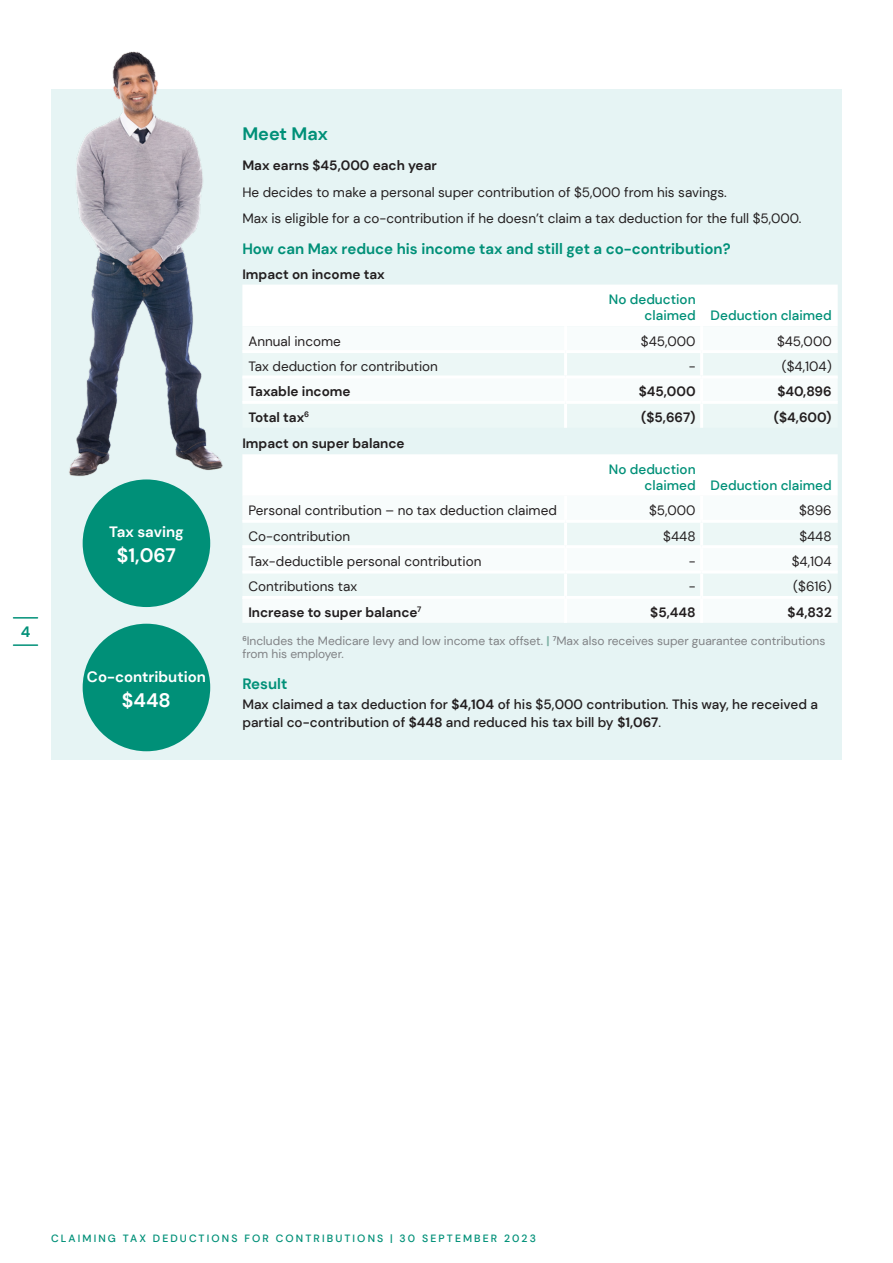
<style>
.page{position:relative;width:893px;height:1263px;background:#fff}
.page>*{position:absolute;margin:0;border:0;box-sizing:border-box;transform-origin:0 0}
.Example_circles{font:700 19.5px "DM Sans";color:#fff}
.Heads{font:700 18px "DM Sans";color:#009078}
.Subheads{font:700 15px "DM Sans";color:#009078}
.Example_circles-2{font:700 15px "DM Sans";color:#fff}
.Table_Copy{font:13.5px "DM Sans";color:#231f20}
.Body{font:13.5px "DM Sans";color:#231f20}
.Body-2{font:500 13.5px/18px "DM Sans";color:#231f20}
.Table_Copy-2{font:700 13.5px "DM Sans";color:#231f20}
.Table_header{font:500 13.5px/16.2px "DM Sans";color:#009078;text-align:right}
.Subheads_2{font:700 13.5px "DM Sans";color:#231f20}
.Disclaimer{font:12px/13.5px "DM Sans";color:#808285}
.t1{font:500 10.5px "DM Sans";letter-spacing:.2em;color:#009078}
.s1{font-weight:700;color:#7db1a4}
.s2{font-weight:700}
.s3{font-weight:400}
</style>
<div class="page">
<hr style="left:14px;top:617px;width:24px;height:2px;background:#009078">
<hr style="left:14px;top:644px;width:24px;height:2px;background:#009078">
<div style="left:51px;top:89px;width:791px;height:671px;background:#e6f4f4"></div>
<div style="left:242px;top:285px;width:596px;height:41px;background:#fff"></div>
<div style="left:242px;top:326px;width:596px;height:24px;background:#f8fcfc"></div>
<div style="left:242px;top:378px;width:596px;height:23px;background:#f8fcfc"></div>
<hr style="left:564px;top:326px;width:3px;height:24px;background:#fff">
<hr style="left:700px;top:326px;width:3px;height:24px;background:#fff">
<hr style="left:242px;top:350px;width:324px;height:3px;background:#fff">
<hr style="left:566px;top:350px;width:136px;height:3px;background:#fff">
<hr style="left:564px;top:353px;width:3px;height:22px;background:#fff">
<hr style="left:702px;top:350px;width:136px;height:3px;background:#fff">
<hr style="left:700px;top:353px;width:3px;height:22px;background:#fff">
<hr style="left:242px;top:375px;width:324px;height:3px;background:#fff">
<hr style="left:566px;top:375px;width:136px;height:3px;background:#fff">
<hr style="left:564px;top:378px;width:3px;height:23px;background:#fff">
<hr style="left:702px;top:375px;width:136px;height:3px;background:#fff">
<hr style="left:700px;top:378px;width:3px;height:23px;background:#fff">
<hr style="left:242px;top:401px;width:324px;height:3px;background:#fff">
<hr style="left:566px;top:401px;width:136px;height:3px;background:#fff">
<hr style="left:564px;top:404px;width:3px;height:24px;background:#fff">
<hr style="left:702px;top:401px;width:136px;height:3px;background:#fff">
<hr style="left:700px;top:404px;width:3px;height:24px;background:#fff">
<div style="left:242px;top:454px;width:596px;height:42px;background:#fff"></div>
<div style="left:242px;top:496px;width:596px;height:127px;background:#f8fcfc"></div>
<svg style="left:242px;top:523px;width:596px;height:73px"></svg>
<hr style="left:564px;top:496px;width:3px;height:24px;background:#fff">
<hr style="left:700px;top:496px;width:3px;height:24px;background:#fff">
<hr style="left:242px;top:520px;width:324px;height:3px;background:#fff">
<hr style="left:566px;top:520px;width:136px;height:3px;background:#fff">
<hr style="left:564px;top:523px;width:3px;height:22px;background:#fff">
<hr style="left:702px;top:520px;width:136px;height:3px;background:#fff">
<hr style="left:700px;top:523px;width:3px;height:22px;background:#fff">
<hr style="left:242px;top:545px;width:324px;height:3px;background:#fff">
<hr style="left:566px;top:545px;width:136px;height:3px;background:#fff">
<hr style="left:564px;top:548px;width:3px;height:22px;background:#fff">
<hr style="left:702px;top:545px;width:136px;height:3px;background:#fff">
<hr style="left:700px;top:548px;width:3px;height:22px;background:#fff">
<hr style="left:242px;top:570px;width:324px;height:3px;background:#fff">
<hr style="left:566px;top:570px;width:136px;height:3px;background:#fff">
<hr style="left:564px;top:573px;width:3px;height:23px;background:#fff">
<hr style="left:702px;top:570px;width:136px;height:3px;background:#fff">
<hr style="left:700px;top:573px;width:3px;height:23px;background:#fff">
<hr style="left:242px;top:596px;width:324px;height:3px;background:#fff">
<hr style="left:566px;top:596px;width:136px;height:3px;background:#fff">
<hr style="left:564px;top:599px;width:3px;height:24px;background:#fff">
<hr style="left:702px;top:596px;width:136px;height:3px;background:#fff">
<hr style="left:700px;top:599px;width:3px;height:24px;background:#fff">
<img style="left:69px;top:51px;width:154px;height:425px">
<div style="left:83px;top:624px;width:127px;height:127px;background:#009078;border-radius:50%"></div>
<div style="left:83px;top:479px;width:127px;height:128px;background:#009078;border-radius:50%"></div>
<p class="Subheads" style="left:21px;top:622px;width:11px">4</p>
<p class="Example_circles-2" style="left:109px;top:523px;width:76px">Tax saving</p>
<p class="Example_circles" style="left:117px;top:543px;width:61px">$1,067</p>
<p class="Example_circles-2" style="left:87px;top:668px;width:120px">Co-contribution</p>
<p class="Example_circles" style="left:122px;top:688px;width:50px">$448</p>
<p class="Heads" style="left:242px;top:122px;width:87px">Meet Max</p>
<p class="Subheads_2" style="left:242px;top:157px;width:196px">Max earns $45,000 each year</p>
<p class="Body" style="left:242px;top:184px;width:486px">He decides to make a personal super contribution of $5,000 from his savings.</p>
<p class="Body" style="left:242px;top:210px;width:560px">Max is eligible for a co-contribution if he doesn’t claim a tax deduction for the full $5,000.</p>
<p class="Subheads" style="left:242px;top:240px;width:490px">How can Max reduce his income tax and still get a co-contribution?</p>
<p class="Subheads_2" style="left:242px;top:265px;width:144px">Impact on income tax</p>
<p class="Table_header" style="left:609px;top:291px;width:88px">No deduction claimed</p>
<p class="Table_header" style="left:711px;top:307px;width:123px">Deduction claimed</p>
<p class="Table_Copy" style="left:248px;top:332px;width:94px">Annual income</p>
<p class="Table_Copy" style="left:641px;top:332px;width:56px">$45,000</p>
<p class="Table_Copy" style="left:777px;top:332px;width:56px">$45,000</p>
<p class="Table_Copy" style="left:248px;top:358px;width:191px">Tax deduction for contribution</p>
<p class="Table_Copy" style="left:689px;top:358px;width:8px">-</p>
<p class="Table_Copy" style="left:782px;top:358px;width:52px">($4,104)</p>
<p class="Table_Copy-2" style="left:248px;top:383px;width:104px">Taxable income</p>
<p class="Table_Copy-2" style="left:639px;top:383px;width:58px">$45,000</p>
<p class="Table_Copy-2" style="left:777px;top:383px;width:56px">$40,896</p>
<p class="Table_Copy-2" style="left:248px;top:409px;width:62px">Total tax<sup>6</sup></p>
<p class="Table_Copy-2" style="left:641px;top:409px;width:56px">($5,667)</p>
<p class="Table_Copy-2" style="left:774px;top:409px;width:59px">($4,600)</p>
<p class="Subheads_2" style="left:242px;top:435px;width:164px">Impact on super balance</p>
<p class="Table_header" style="left:609px;top:461px;width:88px">No deduction claimed</p>
<p class="Table_header" style="left:711px;top:477px;width:123px">Deduction claimed</p>
<p class="Table_Copy" style="left:248px;top:502px;width:310px">Personal contribution – no tax deduction claimed</p>
<p class="Table_Copy" style="left:649px;top:502px;width:48px">$5,000</p>
<p class="Table_Copy" style="left:799px;top:502px;width:34px">$896</p>
<p class="Table_Copy" style="left:248px;top:528px;width:103px">Co-contribution</p>
<p class="Table_Copy" style="left:663px;top:528px;width:34px">$448</p>
<p class="Table_Copy" style="left:799px;top:528px;width:34px">$448</p>
<p class="Table_Copy" style="left:248px;top:553px;width:235px">Tax-deductible personal contribution</p>
<p class="Table_Copy" style="left:689px;top:553px;width:8px">-</p>
<p class="Table_Copy" style="left:792px;top:553px;width:41px">$4,104</p>
<p class="Table_Copy" style="left:248px;top:578px;width:110px">Contributions tax</p>
<p class="Table_Copy" style="left:689px;top:578px;width:8px">-</p>
<p class="Table_Copy" style="left:793px;top:578px;width:40px">($616)</p>
<p class="Table_Copy-2" style="left:248px;top:604px;width:174px">Increase to super balance<sup>7</sup></p>
<p class="Table_Copy-2" style="left:650px;top:604px;width:47px">$5,448</p>
<p class="Table_Copy-2" style="left:788px;top:604px;width:46px">$4,832</p>
<p class="Disclaimer" style="left:242px;top:634px;width:585px"><sup>6</sup>Includes the Medicare levy and low income tax offset. <span class="s1">|</span> <sup>7</sup>Max also receives super guarantee contributions from his employer.</p>
<p class="Subheads" style="left:242px;top:674px;width:47px">Result</p>
<p class="Body-2" style="left:242px;top:695px;width:577px">Max claimed a tax deduction for <span class="s2">$4,104</span> of his $5,000 contribution<span class="s3">.</span> This way, he received a partial co-contribution of <span class="s2">$448</span> and reduced his tax bill by <span class="s2">$1,067</span><span class="s3">.</span></p>
<p class="t1" style="left:51px;top:1232px;width:486px">CLAIMING TAX DEDUCTIONS FOR CONTRIBUTIONS | 30 SEPTEMBER 2023</p>
</div>
